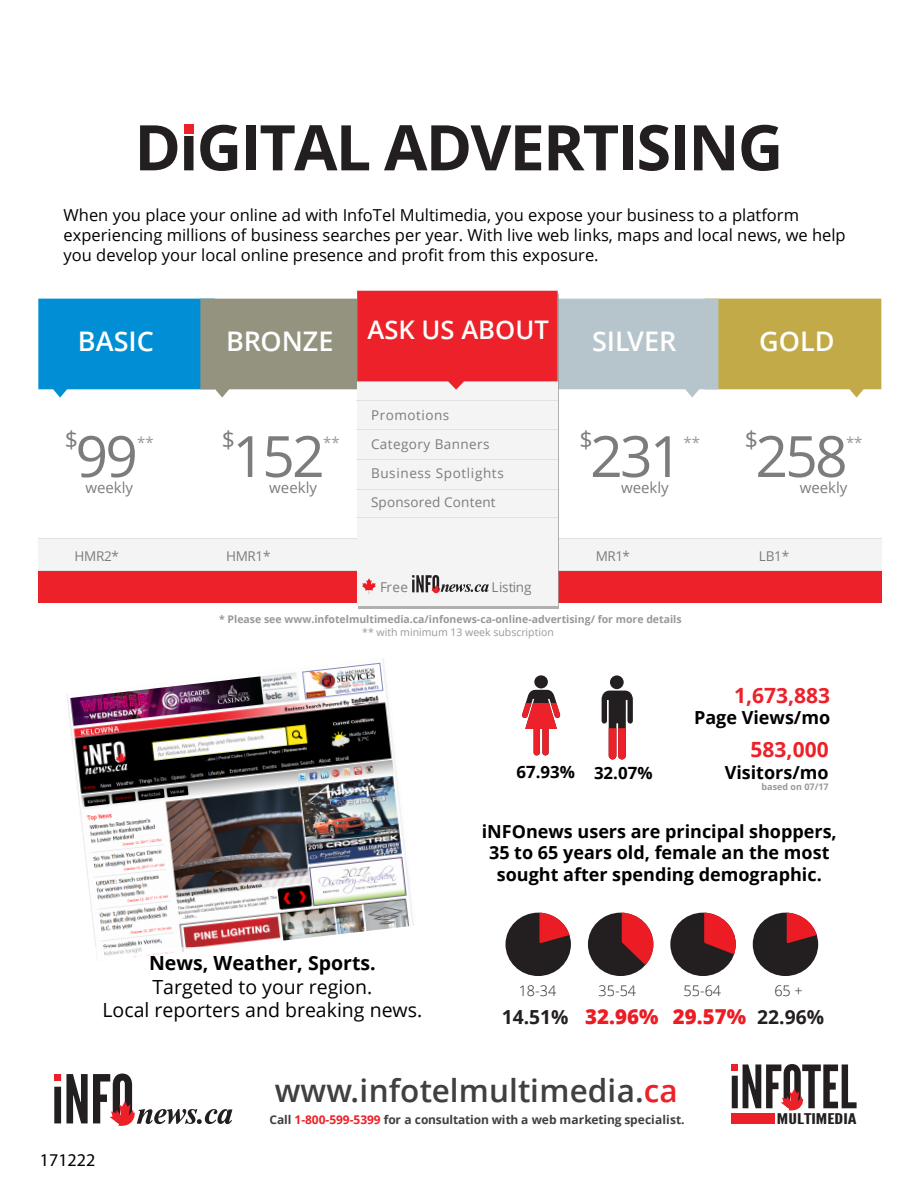
<style>
.page{position:relative;width:918px;height:1188px;background:#fff}
.page>*{position:absolute;margin:0;border:0;box-sizing:border-box;transform-origin:0 0}
.t1{font:67.2px "League Gothic";color:#231f20}
.t2{font:700 63px "Open Sans";letter-spacing:-.03em;color:#231f20}
.t3{font:59.55px "League Gothic";color:#231f20}
.t4{font:57px "Open Sans";letter-spacing:-.05em;color:#7c7c7c}
.t5{font:600 31.5px "Open Sans";letter-spacing:.005em;color:#404041}
.t6{font:600 27px "Open Sans";color:#fff}
.t7{font:600 25.65px "Open Sans";color:#fff}
.t8{font:23.1px "Open Sans";color:#7c7c7c}
.t9{font:700 21px "Open Sans";color:#ed2129}
.t10{font:800 20.55px "Open Sans";color:#ec1c24}
.t11{font:19.5px/23.4px "Open Sans";color:#000;text-align:center}
.t12{font:700 19.5px "Open Sans";color:#000}
.t13{font:700 19.35px "Open Sans";color:#231f20}
.t14{font:700 18px/21.6px "Open Sans";color:#000;text-align:center}
.t15{font:18px "Myriad Pro";color:#000}
.t16{font:700 16.8px "Open Sans";color:#000}
.t17{font:16.5px/19.8px "Open Sans";color:#000}
.t18{font:15px "Open Sans";color:#7c7c7c}
.t19{font:15px "Open Sans";color:#989899}
.t20{font:14.7px "League Gothic";color:#231f20;scale:1.6 1}
.t21{font:300 14.55px "Open Sans";color:#231f20}
.t22{font:13.5px/29px "Open Sans";letter-spacing:.03em;color:#7c7c7c}
.t23{font:13.5px "Open Sans";letter-spacing:-.015em;color:#7c7c7c}
.t24{font:700 12px "Open Sans";letter-spacing:-.005em;color:#404041}
.t25{font:700 10.5px "Open Sans";color:#989899}
.t26{font:10.5px "Open Sans";color:#989899}
.t27{font:700 9px "Open Sans";color:#989899}
.s1{color:#ed2129}
</style>
<div class="page">
<div style="left:54px;top:1074px;width:7px;height:7px;background:#ec2029"></div>
<svg style="left:110px;top:1101px;width:122px;height:25px"></svg>
<div style="left:731px;top:1113px;width:44px;height:11px;background:#ec2029"></div>
<svg style="left:732px;top:1065px;width:6px;height:6px"></svg>
<svg style="left:781px;top:1089px;width:22px;height:21px"></svg>
<div style="left:184px;top:124px;width:9px;height:9px;background:#ed2129"></div>
<img style="left:67px;top:658px;width:347px;height:289px">
<div style="left:588px;top:913px;width:65px;height:63px;background:#231f20;border-radius:50%"></div>
<svg style="left:622px;top:913px;width:31px;height:52px"></svg>
<div style="left:670px;top:913px;width:66px;height:63px;background:#231f20;border-radius:50%"></div>
<svg style="left:704px;top:913px;width:32px;height:41px"></svg>
<div style="left:506px;top:913px;width:65px;height:63px;background:#231f20;border-radius:50%"></div>
<svg style="left:539px;top:913px;width:31px;height:30px"></svg>
<div style="left:753px;top:913px;width:65px;height:63px;background:#231f20;border-radius:50%"></div>
<svg style="left:787px;top:913px;width:30px;height:30px"></svg>
<div style="left:534px;top:675px;width:14px;height:13px;background:#231f20;border-radius:50%"></div>
<svg style="left:522px;top:690px;width:39px;height:66px"></svg>
<div style="left:610px;top:675px;width:14px;height:14px;background:#231f20;border-radius:50%"></div>
<svg style="left:602px;top:691px;width:31px;height:68px"></svg>
<div style="left:38px;top:571px;width:844px;height:32px;background:#ed2129"></div>
<div style="left:38px;top:539px;width:844px;height:32px;background:#f4f4f4"></div>
<hr style="left:38px;top:570px;width:844px;height:1px;background:#e1e1e1">
<div style="left:357px;top:291px;width:200px;height:315px;background:#f4f4f4"></div>
<svg style="left:38px;top:291px;width:843px;height:107px;background:#aa9792"></svg>
<hr style="left:356px;top:400px;width:201px;height:1px;background:#e1e1e1">
<hr style="left:356px;top:429px;width:201px;height:1px;background:#e1e1e1">
<hr style="left:356px;top:459px;width:201px;height:1px;background:#e1e1e1">
<hr style="left:356px;top:489px;width:201px;height:1px;background:#e1e1e1">
<hr style="left:356px;top:517px;width:201px;height:1px;background:#e1e1e1">
<svg style="left:412px;top:575px;width:77px;height:18px"></svg>
<img style="left:362px;top:579px;width:13px;height:14px">
<h2 class="t2" style="left:134px;top:103px;width:650px">DiGITAL ADVERTISING</h2>
<p class="t17" style="left:64px;top:205px;width:784px">When you place your online ad with InfoTel Multimedia, you expose your business to a platform experiencing millions of business searches per year. With live web links, maps and local news, we help you develop your local online presence and profit from this exposure.</p>
<h3 class="t6" style="left:78px;top:322px;width:77px">BASIC</h3>
<h3 class="t6" style="left:226px;top:322px;width:109px">BRONZE</h3>
<h3 class="t7" style="left:368px;top:312px;width:183px">ASK US ABOUT</h3>
<h3 class="t6" style="left:592px;top:322px;width:86px">SILVER</h3>
<h3 class="t6" style="left:759px;top:322px;width:77px">GOLD</h3>
<p class="t22" style="left:371px;top:400px;width:134px">Promotions<br>Category Banners<br>Business Spotlights<br>Sponsored Content</p>
<h3 class="t8" style="left:65px;top:423px;width:15px">$</h3>
<h3 class="t8" style="left:222px;top:423px;width:15px">$</h3>
<h3 class="t8" style="left:580px;top:423px;width:15px">$</h3>
<h3 class="t8" style="left:745px;top:423px;width:15px">$</h3>
<h3 class="t4" style="left:75px;top:417px;width:64px">99</h3>
<h3 class="t4" style="left:232px;top:417px;width:94px">152</h3>
<h3 class="t4" style="left:590px;top:417px;width:94px">231</h3>
<h3 class="t4" style="left:755px;top:417px;width:94px">258</h3>
<p class="t19" style="left:137px;top:432px;width:18px">**</p>
<p class="t19" style="left:323px;top:432px;width:18px">**</p>
<p class="t19" style="left:684px;top:432px;width:18px">**</p>
<p class="t19" style="left:846px;top:432px;width:18px">**</p>
<p class="t18" style="left:85px;top:477px;width:49px">weekly</p>
<p class="t18" style="left:269px;top:477px;width:49px">weekly</p>
<p class="t18" style="left:621px;top:477px;width:49px">weekly</p>
<p class="t18" style="left:800px;top:477px;width:49px">weekly</p>
<p class="t22" style="left:75px;top:542px;width:46px">HMR2*</p>
<p class="t22" style="left:226px;top:542px;width:46px">HMR1*</p>
<p class="t22" style="left:596px;top:542px;width:36px">MR1*</p>
<p class="t22" style="left:380px;top:572px;width:30px">Free</p>
<p class="t23" style="left:492px;top:578px;width:42px">Listing</p>
<p class="t25" style="left:219px;top:612px;width:464px">* Please see www.infotelmultimedia.ca/infonews-ca-online-advertising/ for more details</p>
<p class="t26" style="left:362px;top:625px;width:193px">** with minimum 13 week subscription</p>
<p class="t22" style="left:759px;top:542px;width:32px">LB1*</p>
<p class="t9" style="left:734px;top:680px;width:98px">1,673,883</p>
<p class="t14" style="left:694px;top:707px;width:138px">Page Views/mo</p>
<p class="t9" style="left:751px;top:735px;width:80px">583,000</p>
<p class="t14" style="left:725px;top:761px;width:105px">Visitors/mo</p>
<p class="t27" style="left:762px;top:780px;width:69px">based on 07/17</p>
<p class="t14" style="left:482px;top:820px;width:357px">iNFOnews users are principal shoppers,<br>35 to 65 years old, female an the most sought after spending demographic.</p>
<p class="t16" style="left:516px;top:760px;width:138px">67.93% 32.07%</p>
<p class="t12" style="left:149px;top:950px;width:228px">News, Weather, Sports.</p>
<p class="t11" style="left:103px;top:975px;width:321px">Targeted to your region.<br>Local reporters and breaking news.</p>
<p class="t21" style="left:519px;top:981px;width:39px">18-34</p>
<p class="t13" style="left:502px;top:1003px;width:68px">14.51%</p>
<p class="t21" style="left:599px;top:981px;width:39px">35-54</p>
<p class="t10" style="left:585px;top:1001px;width:75px">32.96%</p>
<p class="t21" style="left:684px;top:981px;width:39px">55-64</p>
<p class="t10" style="left:673px;top:1001px;width:75px">29.57%</p>
<p class="t21" style="left:774px;top:981px;width:30px">65 +</p>
<p class="t13" style="left:757px;top:1003px;width:68px">22.96%</p>
<h1 class="t1" style="left:52px;top:1059px;width:84px">iNFO</h1>
<h3 class="t3" style="left:729px;top:1052px;width:129px">iNFOTEL</h3>
<h3 class="t5" style="left:275px;top:1069px;width:404px">www.infotelmultimedia.<span class="s1">ca</span></h3>
<p class="t24" style="left:270px;top:1112px;width:416px">Call <span class="s1">1-800-599-5399</span> for a consultation with a web marketing specialist.</p>
<p class="t20" style="left:777px;top:1110px;width:51px">MULTIMEDIA</p>
<p class="t15" style="left:40px;top:1149px;width:57px">171222</p>
</div>
